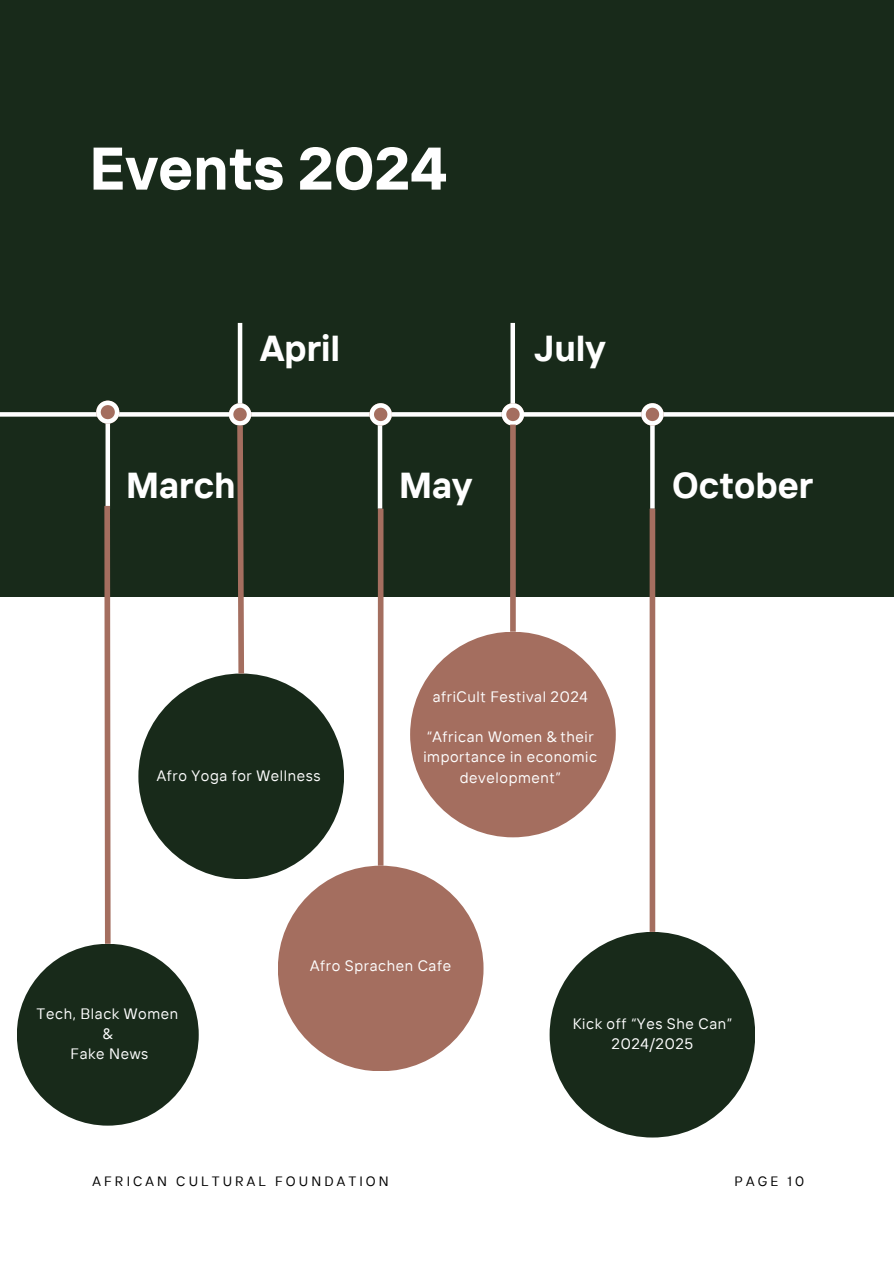
<style>
.page{position:relative;width:894px;height:1264px;background:#fff}
.page>*{position:absolute;margin:0;border:0;box-sizing:border-box;transform-origin:0 0}
.t1{font:700 60px "TT Interphases";color:#fff}
.t2{font:700 36px "TT Interphases";color:#fff}
.t3{font:15px/20.2px "TT Interphases";letter-spacing:.04em;color:#fefefe;text-align:center}
.t4{font:13.5px "TT Interphases";letter-spacing:.23em;color:#000}
</style>
<div class="page">
<div style="left:0;top:0;width:893px;height:596px;background:#182a1a"></div>
<svg style="left:0;top:412px;width:893px;height:4px;background:#f6f7f6"></svg>
<div style="left:377px;top:417px;width:5px;height:91px;background:#fff"></div>
<svg style="left:369px;top:403px;width:23px;height:22px"></svg>
<hr style="left:238px;top:323px;width:4px;height:94px;background:#fff">
<div style="left:510px;top:323px;width:5px;height:91px;background:#fff"></div>
<svg style="left:501px;top:403px;width:23px;height:22px"></svg>
<svg style="left:650px;top:425px;width:4px;height:83px"></svg>
<svg style="left:641px;top:403px;width:22px;height:22px"></svg>
<div style="left:105px;top:414px;width:5px;height:94px;background:#fff"></div>
<svg style="left:96px;top:400px;width:23px;height:23px"></svg>
<div style="left:17px;top:943px;width:182px;height:182px;background:#182a1a;border-radius:50%"></div>
<div style="left:138px;top:673px;width:206px;height:206px;background:#182a1a;border-radius:50%"></div>
<div style="left:278px;top:865px;width:205px;height:206px;background:#a46e5f;border-radius:50%"></div>
<div style="left:410px;top:631px;width:205px;height:206px;background:#a46e5f;border-radius:50%"></div>
<div style="left:549px;top:931px;width:206px;height:206px;background:#182a1a;border-radius:50%"></div>
<div style="left:649px;top:508px;width:6px;height:423px;background:#a46e5f"></div>
<div style="left:510px;top:424px;width:5px;height:207px;background:#a46e5f"></div>
<div style="left:378px;top:508px;width:5px;height:357px;background:#a46e5f"></div>
<svg style="left:229px;top:403px;width:22px;height:272px"></svg>
<svg style="left:101px;top:500px;width:12px;height:444px"></svg>
<h1 class="t1" style="left:89px;top:130px;width:359px">Events 2024</h1>
<h2 class="t2" style="left:260px;top:325px;width:82px">April</h2>
<h2 class="t2" style="left:533px;top:325px;width:73px">July</h2>
<h2 class="t2" style="left:126px;top:461px;width:111px">March</h2>
<h2 class="t2" style="left:399px;top:462px;width:75px">May</h2>
<h2 class="t2" style="left:672px;top:462px;width:143px">October</h2>
<h3 class="t3" style="left:432px;top:686px;width:156px">afriCult Festival 2024</h3>
<h3 class="t3" style="left:423px;top:726px;width:175px;text-align:left">“African Women &amp; their importance in economic</h3>
<h3 class="t3" style="left:157px;top:765px;width:165px">Afro Yoga for Wellness</h3>
<h3 class="t3" style="left:459px;top:767px;width:102px">development”</h3>
<h3 class="t3" style="left:310px;top:955px;width:142px">Afro Sprachen Cafe</h3>
<h3 class="t3" style="left:37px;top:1003px;width:143px">Tech, Black Women &amp;<br>Fake News</h3>
<h3 class="t3" style="left:572px;top:1013px;width:161px">Kick off “Yes She Can”<br>2024/2025</h3>
<p class="t4" style="left:93px;top:1172px;width:297px">AFRICAN CULTURAL FOUNDATION</p>
<p class="t4" style="left:734px;top:1172px;width:71px">PAGE 10</p>
</div>
